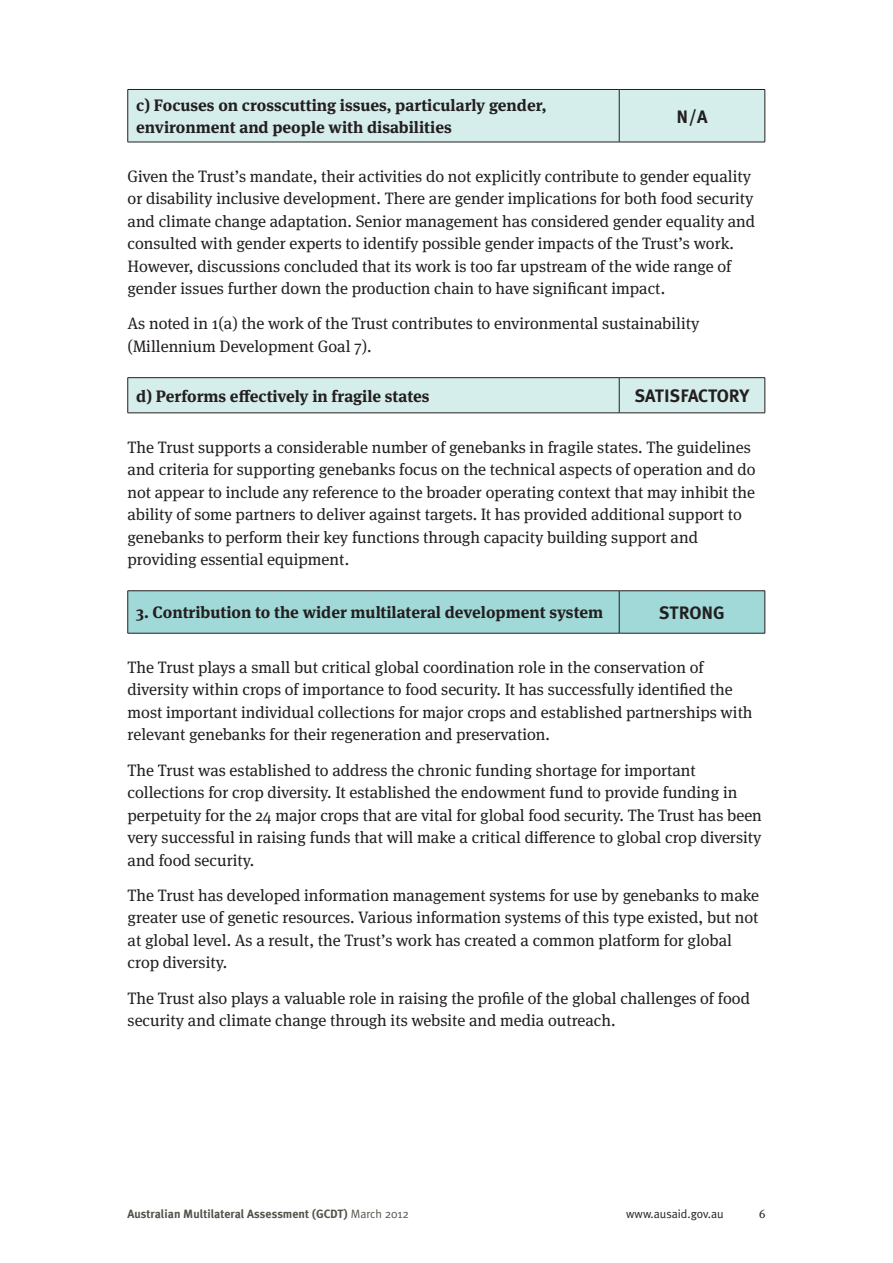
<style>
.page{position:relative;width:893px;height:1263px;background:#fff}
.page>*{position:absolute;margin:0;border:0;box-sizing:border-box;transform-origin:0 0}
._08bbbb_RIGHT_COLUMN{font:700 18px "Meta Plus";color:#231f20}
._04__BODY_TEXT{font:16.5px/22.5px "Meta Serif OT";color:#231f20}
._04__BODY_TEXT-2{font:700 16.5px/22.5px "Meta Serif OT";color:#231f20}
.t1{font:700 12px "Meta Plus";color:#53534a}
.t2{font:12px "Meta Plus Normal";color:#231f20}
.t3{font:12px "Meta Serif OT";color:#231f20}
.s1{font-family:"Meta Plus Normal";font-weight:400}
</style>
<div class="page">
<div style="left:128px;top:90px;width:637px;height:52px;background:#d5edeb"></div>
<hr style="left:128px;top:89px;width:491px;height:1px;background:#231f20">
<hr style="left:619px;top:89px;width:146px;height:1px;background:#231f20">
<hr style="left:619px;top:90px;width:1px;height:52px;background:#231f20">
<hr style="left:128px;top:142px;width:491px;height:1px;background:#231f20">
<hr style="left:619px;top:142px;width:146px;height:1px;background:#231f20">
<hr style="left:127px;top:90px;width:1px;height:52px;background:#231f20">
<hr style="left:765px;top:90px;width:1px;height:52px;background:#231f20">
<div style="left:128px;top:378px;width:637px;height:35px;background:#d5edeb"></div>
<hr style="left:128px;top:377px;width:491px;height:1px;background:#231f20">
<hr style="left:619px;top:377px;width:146px;height:1px;background:#231f20">
<hr style="left:619px;top:378px;width:1px;height:35px;background:#231f20">
<hr style="left:128px;top:413px;width:491px;height:1px;background:#231f20">
<hr style="left:619px;top:413px;width:146px;height:1px;background:#231f20">
<hr style="left:127px;top:378px;width:1px;height:35px;background:#231f20">
<hr style="left:765px;top:378px;width:1px;height:35px;background:#231f20">
<div style="left:128px;top:591px;width:637px;height:42px;background:#a0d9d7"></div>
<hr style="left:128px;top:590px;width:491px;height:1px;background:#231f20">
<hr style="left:619px;top:590px;width:146px;height:1px;background:#231f20">
<hr style="left:619px;top:591px;width:1px;height:42px;background:#231f20">
<hr style="left:128px;top:633px;width:491px;height:1px;background:#231f20">
<hr style="left:619px;top:633px;width:146px;height:1px;background:#231f20">
<hr style="left:127px;top:591px;width:1px;height:42px;background:#231f20">
<hr style="left:765px;top:591px;width:1px;height:42px;background:#231f20">
<p class="_04__BODY_TEXT-2" style="left:136px;top:94px;width:412px">c) Focuses on crosscutting issues, particularly gender, environment and people with disabilities</p>
<p class="_08bbbb_RIGHT_COLUMN" style="left:677px;top:106px;width:32px">N/A</p>
<p class="_04__BODY_TEXT" style="left:128px;top:165px;width:629px">Given the Trust’s mandate, their activities do not explicitly contribute to gender equality or disability inclusive development. There are gender implications for both food security and climate change adaptation. Senior management has considered gender equality and consulted with gender experts to identify possible gender impacts of the Trust’s work.<br>However, discussions concluded that its work is too far upstream of the wide range of gender issues further down the production chain to have significant impact.</p>
<p class="_04__BODY_TEXT" style="left:128px;top:313px;width:573px">As noted in 1(a) the work of the Trust contributes to environmental sustainability (Millennium Development Goal 7).</p>
<p class="_04__BODY_TEXT-2" style="left:136px;top:385px;width:295px">d) Performs effectively in fragile states</p>
<p class="_08bbbb_RIGHT_COLUMN" style="left:635px;top:386px;width:116px">SATISFACTORY</p>
<p class="_04__BODY_TEXT" style="left:128px;top:436px;width:630px">The Trust supports a considerable number of genebanks in fragile states. The guidelines and criteria for supporting genebanks focus on the technical aspects of operation and do not appear to include any reference to the broader operating context that may inhibit the ability of some partners to deliver against targets. It has provided additional support to genebanks to perform their key functions through capacity building support and providing essential equipment.</p>
<p class="_04__BODY_TEXT-2" style="left:136px;top:602px;width:468px">3. Contribution to the wider multilateral development system</p>
<p class="_08bbbb_RIGHT_COLUMN" style="left:659px;top:602px;width:67px">STRONG</p>
<p class="_04__BODY_TEXT" style="left:128px;top:656px;width:626px">The Trust plays a small but critical global coordination role in the conservation of diversity within crops of importance to food security. It has successfully identified the most important individual collections for major crops and established partnerships with relevant genebanks for their regeneration and preservation.</p>
<p class="_04__BODY_TEXT" style="left:128px;top:759px;width:636px">The Trust was established to address the chronic funding shortage for important collections for crop diversity. It established the endowment fund to provide funding in perpetuity for the 24 major crops that are vital for global food security. The Trust has been very successful in raising funds that will make a critical difference to global crop diversity and food security.</p>
<p class="_04__BODY_TEXT" style="left:128px;top:884px;width:633px">The Trust has developed information management systems for use by genebanks to make greater use of genetic resources. Various information systems of this type existed, but not at global level. As a result, the Trust’s work has created a common platform for global crop diversity.</p>
<p class="_04__BODY_TEXT" style="left:128px;top:987px;width:624px">The Trust also plays a valuable role in raising the profile of the global challenges of food security and climate change through its website and media outreach.</p>
<p class="t1" style="left:128px;top:1207px;width:283px">Australian Multilateral Assessment (GCDT) <span class="s1">March 2012</span></p>
<p class="t2" style="left:626px;top:1207px;width:99px">www.ausaid.gov.au</p>
<p class="t3" style="left:759px;top:1207px;width:8px">6</p>
</div>
